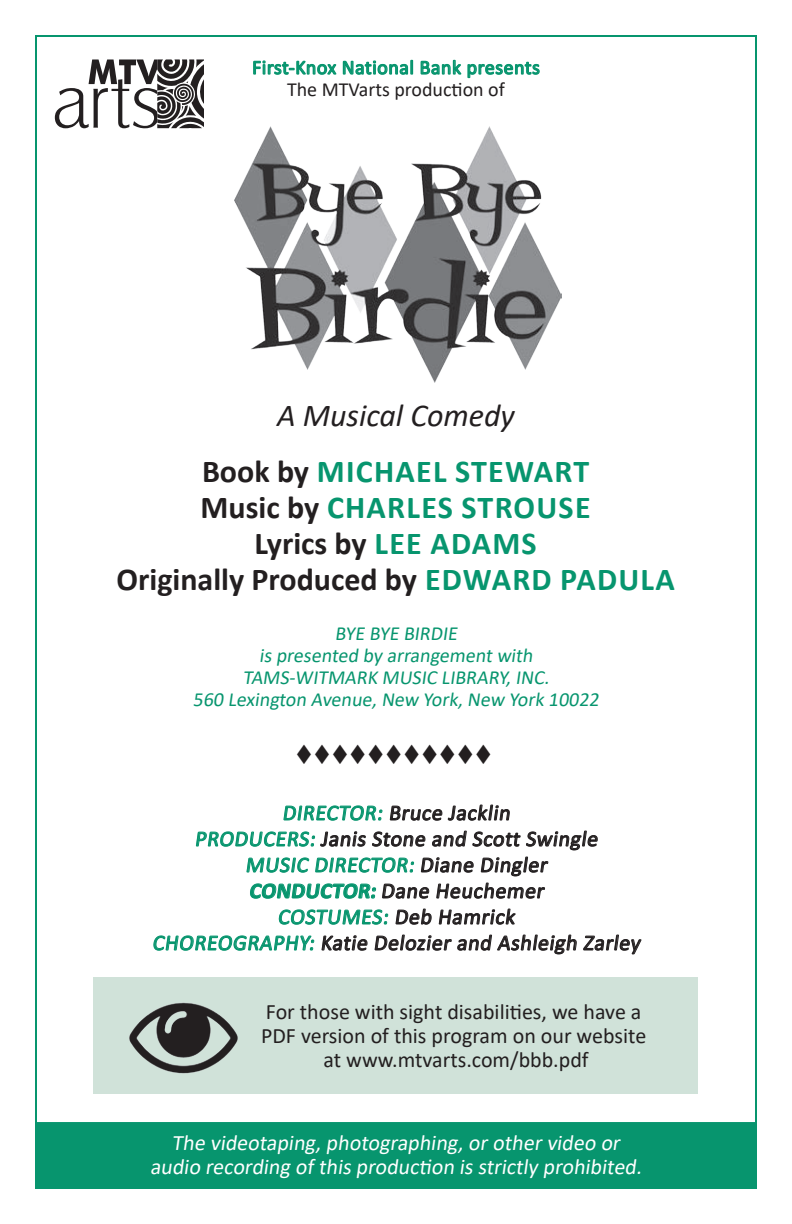
<style>
.page{position:relative;width:792px;height:1224px;background:#fff}
.page>*{position:absolute;margin:0;border:0;box-sizing:border-box;transform-origin:0 0}
.t1{font:700 32px/36px "Calibri";color:#231f20;text-align:center}
.t2{font:italic 32px/56px "Calibri";color:#231f20;text-align:center}
.t3{font:24px "Wingdings";color:#231f20}
.t4{font:22px/26px "Calibri";color:#231f20;text-align:center}
.t5{font:22px/24px "Calibri";color:#fff;text-align:center}
.t6{font:20px/22px "Calibri";letter-spacing:.025em;color:#07956e;text-align:center}
.t7{font:20px "Calibri";color:#231f20}
.s1{font-weight:700;font-style:normal}
.s2{font-weight:700;font-style:normal;color:#07956e}
.s3{color:#07956e}
.s4{font-weight:700;color:#07956e}
</style>
<div class="page">
<svg style="left:253px;top:59px;width:161px;height:16px"></svg>
<svg style="left:420px;top:59px;width:120px;height:20px"></svg>
<svg style="left:153px;top:804px;width:489px;height:151px"></svg>
<img style="left:234px;top:127px;width:328px;height:256px">
<svg style="left:55px;top:59px;width:149px;height:69px"></svg>
<div style="left:36px;top:1122px;width:720px;height:66px;background:#07956e"></div>
<div style="left:94px;top:978px;width:604px;height:116px;background:#d0e2d9"></div>
<img style="left:129px;top:1002px;width:109px;height:72px">
<p class="t6" style="left:252px;top:56px;width:289px">First-Knox National Bank presents</p>
<p class="t7" style="left:287px;top:75px;width:219px">The MTVarts production of</p>
<h1 class="t2" style="left:202px;top:386px;width:389px">A Musical Comedy<br><span class="s1">Book by</span> <span class="s2">MICHAEL STEWART</span></h1>
<h1 class="t1" style="left:117px;top:489px;width:560px">Music by <span class="s3">CHARLES STROUSE<br></span>Lyrics by <span class="s3">LEE ADAMS<br></span>Originally Produced by <span class="s3">EDWARD PADULA</span></h1>
<p class="t6" style="left:193px;top:622px;width:411px">BYE BYE BIRDIE<br>is presented by arrangementwith<br>TAMS-WITMARK MUSIC LIBRARY,INC.<br>560 Lexington Avenue,New York,New York 10022</p>
<p class="t3" style="left:295px;top:741px;width:199px">▼▼▼▼▼▼▼▼▼▼▼</p>
<p class="t4" style="left:152px;top:799px;width:493px"><span class="s3">DIRECTOR:</span> Bruce Jacklin<br><span class="s3">PRODUCERS:</span> Janis Stone and Scott Swingle<br><span class="s3">MUSIC DIRECTOR:</span> Diane Dingler<br><span class="s4">CONDUCTOR:</span>Dane Heuchemer<br><span class="s3">COSTUMES:</span> Deb Hamrick<br><span class="s3">CHOREOGRAPHY:</span> Katie Delozier and Ashleigh Zarley</p>
<p class="t4" style="left:261px;top:1000px;width:387px;line-height:24px">For those with sight disabilities, we have a<br>PDF version of this program on our website at www.mtvarts.com/bbb.pdf</p>
<p class="t5" style="left:150px;top:1130px;width:497px">The videotaping,photographing,orothervideo or audio recording ofthis production is strictly prohibited.</p>
</div>
